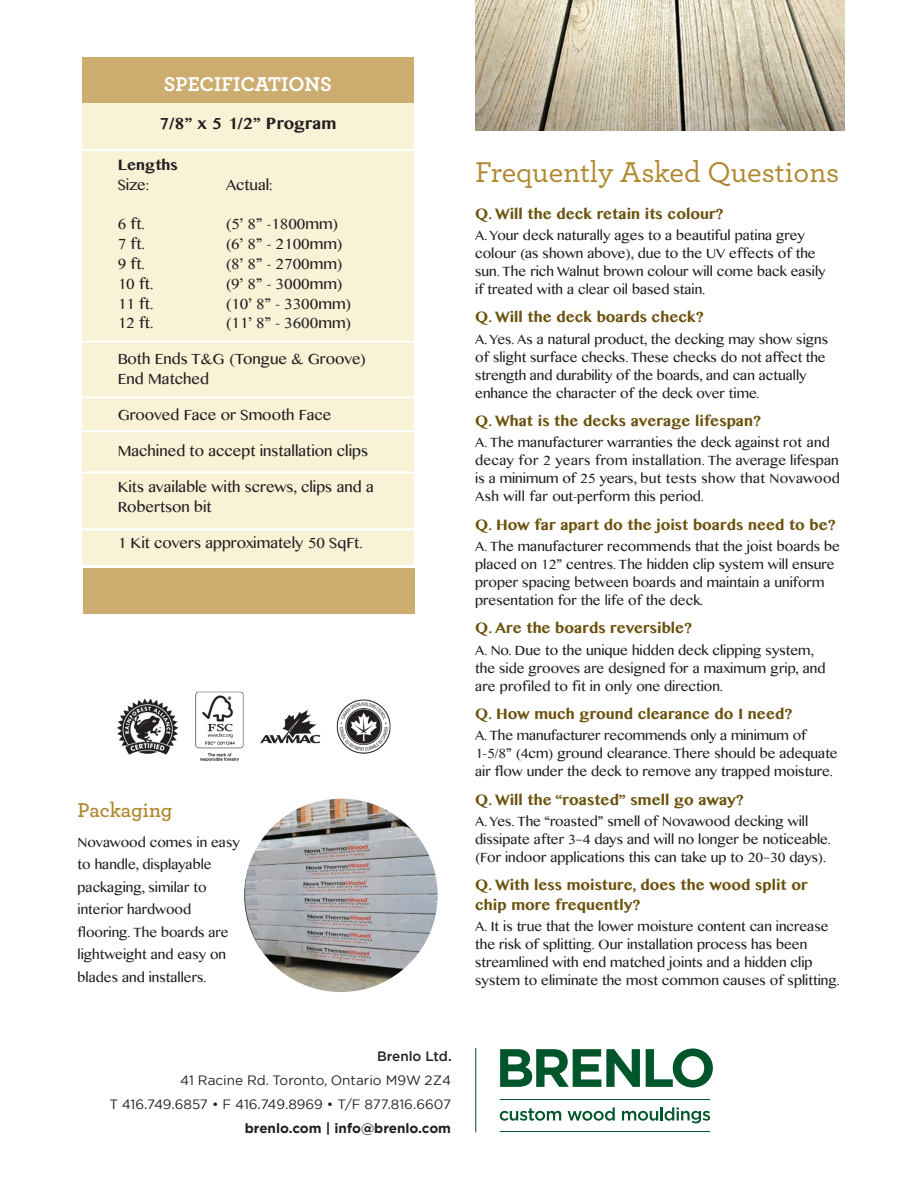
<style>
.page{position:relative;width:918px;height:1188px;background:#fff}
.page>*{position:absolute;margin:0;border:0;box-sizing:border-box;transform-origin:0 0}
.head{font:500 30px "Archer";color:#af882d}
.t1{font:700 21px "Archer";color:#fff}
.t2{font:600 21px "Archer";letter-spacing:-.01em;color:#af882d}
.t3{font:700 18px "Kannada MN";color:#231f20}
.t4{font:16.5px/19.8px "Kannada MN";color:#231f20}
.head-2{font:700 16.5px/19.8px "Kannada MN";color:#6b520d}
.t5{font:700 16.5px "Kannada MN";color:#231f20}
.t6{font:15px/18px "Kannada MN";color:#231f20}
.t7{font:13.5px "Gotham";color:#231f20}
.t8{font:700 13.5px "Gotham";color:#231f20}
.t9{font:500 13.5px "Gotham";color:#231f20}
</style>
<div class="page">
<svg style="left:500px;top:1049px;width:140px;height:38px"></svg>
<svg style="left:646px;top:1049px;width:67px;height:39px"></svg>
<svg style="left:500px;top:1108px;width:61px;height:13px"></svg>
<svg style="left:568px;top:1107px;width:47px;height:14px"></svg>
<svg style="left:622px;top:1107px;width:88px;height:16px"></svg>
<hr style="left:500px;top:1099px;width:210px;height:1px;background:#00562b">
<hr style="left:500px;top:1131px;width:210px;height:1px;background:#00562b">
<hr style="left:475px;top:1048px;width:1px;height:84px;background:#23603f">
<img style="left:475px;top:0;width:370px;height:130px">
<div style="left:82px;top:58px;width:332px;height:507px;background:#f9f2d7"></div>
<div style="left:82px;top:58px;width:332px;height:45px;background:#ccac6f"></div>
<img style="left:243px;top:797px;width:196px;height:196px;border-radius:98px">
<hr style="left:78px;top:149px;width:347px;height:2px;background:#fff">
<hr style="left:78px;top:341px;width:347px;height:2px;background:#fff">
<hr style="left:74px;top:396px;width:347px;height:3px;background:#fff">
<hr style="left:78px;top:430px;width:347px;height:2px;background:#fff">
<hr style="left:78px;top:471px;width:346px;height:3px;background:#fff">
<hr style="left:78px;top:528px;width:346px;height:3px;background:#fff">
<div style="left:83px;top:568px;width:332px;height:45px;background:#ccac6f"></div>
<img style="left:117px;top:691px;width:274px;height:71px">
<p class="t1" style="left:164px;top:68px;width:170px">SPECIFICATIONS</p>
<p class="t3" style="left:159px;top:113px;width:179px">7/8” x 5 1/2” Program</p>
<p class="t5" style="left:118px;top:155px;width:62px">Lengths</p>
<p class="t4" style="left:118px;top:174px;width:33px">Size:</p>
<p class="t4" style="left:226px;top:174px;width:48px">Actual:</p>
<p class="t4" style="left:118px;top:214px;width:29px">6 ft.</p>
<p class="t4" style="left:226px;top:214px;width:114px">(5’ 8” -1800mm)</p>
<p class="t4" style="left:118px;top:234px;width:29px">7 ft.</p>
<p class="t4" style="left:226px;top:234px;width:119px">(6’ 8” - 2100mm)</p>
<p class="t4" style="left:118px;top:253px;width:29px">9 ft.</p>
<p class="t4" style="left:226px;top:253px;width:119px">(8’ 8” - 2700mm)</p>
<p class="t4" style="left:118px;top:273px;width:37px">10 ft.</p>
<p class="t4" style="left:226px;top:273px;width:119px">(9’ 8” - 3000mm)</p>
<p class="t4" style="left:118px;top:293px;width:37px">11 ft.</p>
<p class="t4" style="left:226px;top:293px;width:127px">(10’ 8” - 3300mm)</p>
<p class="t4" style="left:118px;top:313px;width:37px">12 ft.</p>
<p class="t4" style="left:226px;top:313px;width:127px">(11’ 8” - 3600mm)</p>
<p class="t4" style="left:118px;top:349px;width:250px">Both Ends T&amp;G (Tongue &amp; Groove)<br>End Matched</p>
<p class="t4" style="left:118px;top:405px;width:215px">Grooved Face or Smooth Face</p>
<p class="t4" style="left:118px;top:441px;width:252px">Machined to accept installation clips</p>
<p class="t4" style="left:118px;top:477px;width:258px">Kits available with screws, clips and a<br>Robertson bit</p>
<p class="t4" style="left:118px;top:532px;width:247px">1 Kit covers approximately 50 SqFt.</p>
<p class="t2" style="left:78px;top:795px;width:96px">Packaging</p>
<p class="t6" style="left:78px;top:830px;width:164px;line-height:22.5px">Novawood comes in easy to handle, displayable packaging, similar to interior hardwood flooring. The boards are lightweight and easy on blades and installers.</p>
<p class="head" style="left:475px;top:151px;width:365px">Frequently Asked Questions</p>
<p class="head-2" style="left:475px;top:203px;width:250px">Q. Will the deck retain its colour?</p>
<p class="t6" style="left:475px;top:226px;width:352px">A. Your deck naturally ages to a beautiful patina grey colour (as shown above), due to the UV effects of the sun. The rich Walnut brown colour will come back easily if treated with a clear oil based stain.</p>
<p class="head-2" style="left:475px;top:307px;width:230px">Q. Will the deck boards check?</p>
<p class="t6" style="left:475px;top:329px;width:354px">A. Yes. As a natural product, the decking may show signs of slight surface checks. These checks do not affect the strength and durability of the boards, and can actually enhance the character of the deck over time.</p>
<p class="head-2" style="left:475px;top:410px;width:288px">Q. What is the decks average lifespan?</p>
<p class="t6" style="left:475px;top:433px;width:366px">A. The manufacturer warranties the deck against rot and decay for 2 years from installation. The average lifespan is a minimum of 25 years, but tests show that Novawood Ash will far out-perform this period.</p>
<p class="head-2" style="left:475px;top:514px;width:362px">Q. How far apart do the joist boards need to be?</p>
<p class="t6" style="left:475px;top:537px;width:366px">A. The manufacturer recommends that the joist boards be placed on 12” centres. The hidden clip system will ensure proper spacing between boards and maintain a uniform presentation for the life of the deck.</p>
<p class="head-2" style="left:475px;top:618px;width:219px">Q. Are the boards reversible?</p>
<p class="t6" style="left:475px;top:640px;width:352px">A. No. Due to the unique hidden deck clipping system, the side grooves are designed for a maximum grip, and are profiled to fit in only one direction.</p>
<p class="head-2" style="left:475px;top:703px;width:319px">Q. How much ground clearance do I need?</p>
<p class="t6" style="left:475px;top:726px;width:364px">A. The manufacturer recommends only a minimum of<br>1-5/8” (4cm) ground clearance. There should be adequate air flow under the deck to remove any trapped moisture.</p>
<p class="head-2" style="left:475px;top:789px;width:270px">Q. Will the “roasted” smell go away?</p>
<p class="t6" style="left:475px;top:812px;width:357px">A. Yes. The “roasted” smell of Novawood decking will dissipate after 3–4 days and will no longer be noticeable. (For indoor applications this can take up to 20–30 days).</p>
<p class="head-2" style="left:475px;top:875px;width:334px">Q. With less moisture, does the wood split or chip more frequently?</p>
<p class="t6" style="left:475px;top:917px;width:366px">A. It is true that the lower moisture content can increase the risk of splitting. Our installation process has been streamlined with end matched joints and a hidden clip system to eliminate the most common causes of splitting.</p>
<p class="t9" style="left:377px;top:1048px;width:76px">Brenlo Ltd.</p>
<p class="t7" style="left:180px;top:1072px;width:272px">41 Racine Rd. Toronto, Ontario M9W 2Z4</p>
<p class="t7" style="left:110px;top:1096px;width:343px">T 416.749.6857 • F 416.749.8969 • T/F 877.816.6607</p>
<p class="t8" style="left:245px;top:1119px;width:208px">brenlo.com | info@brenlo.com</p>
</div>
